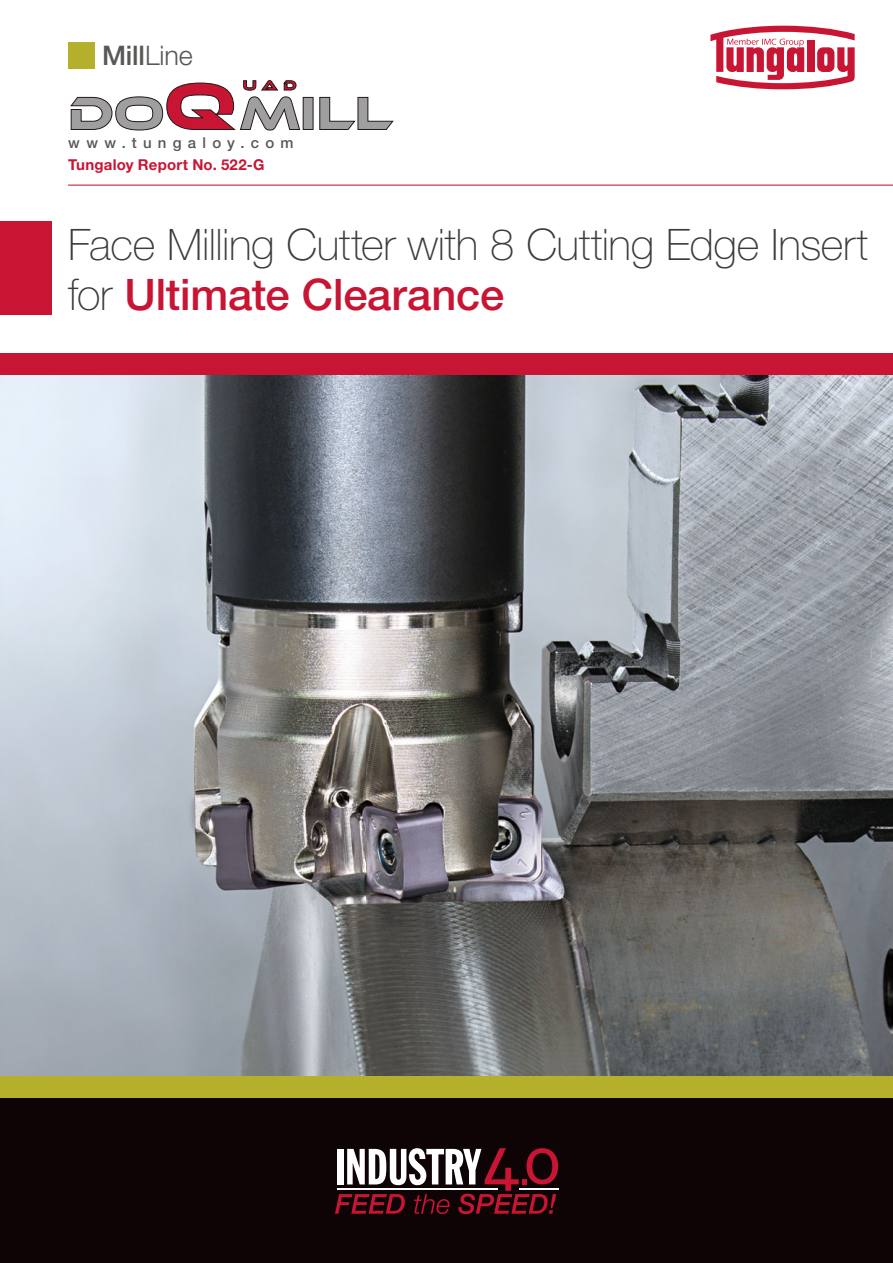
<style>
.page{position:relative;width:893px;height:1263px;background:#fff}
.page>*{position:absolute;margin:0;border:0;box-sizing:border-box;transform-origin:0 0}
.t1{font:100 43.5px/49.5px "Helvetica Neue LTW1 G";letter-spacing:-.01em;color:#3e3a39}
.t2{font:500 27px "Helvetica Neue LTW1 G";color:#595857}
.t3{font:700 15px "Helvetica Neue LTW1 G";letter-spacing:.015em;color:#c81533}
.t4{font:500 15px "Helvetica Neue LTW1 G";letter-spacing:.415em;color:#595857}
.s1{font-weight:300}
.s2{font-weight:500;color:#c81533}
</style>
<div class="page">
<img style="left:0;top:375px;width:892px;height:701px">
<div style="left:68px;top:43px;width:27px;height:26px;background:#b5b02c"></div>
<div style="left:0;top:221px;width:51px;height:94px;background:#c81533"></div>
<hr style="left:68px;top:185px;width:824px;height:1px;background:#c81533">
<div style="left:303px;top:97px;width:10px;height:32px;background:#9f9fa0"></div>
<div style="left:303px;top:97px;width:10px;height:33px;border:1px solid #231916"></div>
<svg style="left:319px;top:97px;width:75px;height:33px"></svg>
<svg style="left:70px;top:80px;width:230px;height:51px"></svg>
<div style="left:0;top:1097px;width:892px;height:166px;background:#0e0305"></div>
<div style="left:0;top:1076px;width:892px;height:21px;background:#b5b02c"></div>
<svg style="left:335px;top:1148px;width:223px;height:66px"></svg>
<hr style="left:337px;top:1188px;width:160px;height:2px;background:#fff">
<hr style="left:518px;top:1188px;width:40px;height:2px;background:#fff">
<svg style="left:710px;top:26px;width:144px;height:63px"></svg>
<div style="left:0;top:353px;width:892px;height:21px;background:#c81533"></div>
<p class="t2" style="left:102px;top:46px;width:92px">Mill<span class="s1">Line</span></p>
<p class="t4" style="left:68px;top:137px;width:227px">www.tungaloy.com</p>
<p class="t3" style="left:68px;top:160px;width:198px">Tungaloy Report No. 522-G</p>
<p class="t1" style="left:68px;top:225px;width:801px">Face Milling Cutter with 8 Cutting Edge Insert for <span class="s2">Ultimate Clearance</span></p>
</div>
